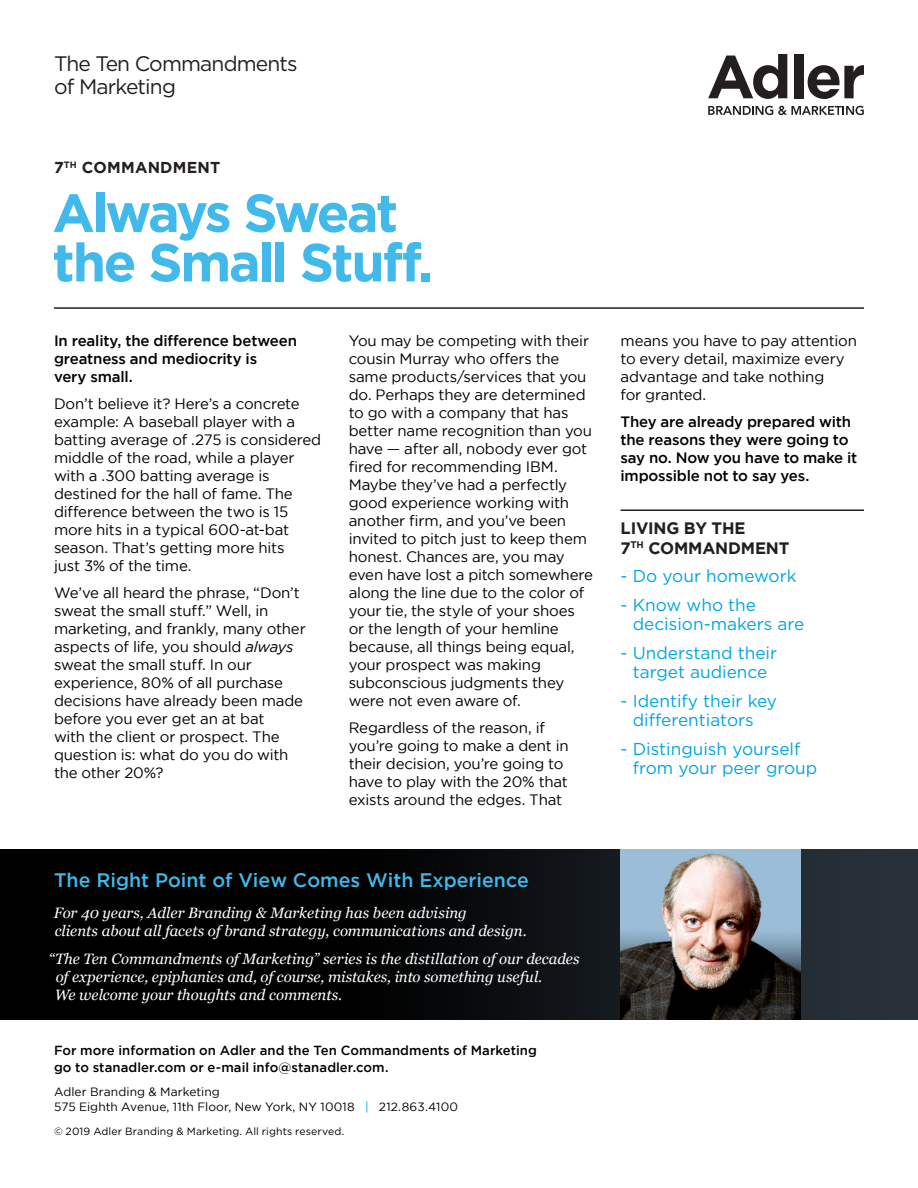
<style>
.page{position:relative;width:918px;height:1188px;background:#fff}
.page>*{position:absolute;margin:0;border:0;box-sizing:border-box;transform-origin:0 0}
.t1{font:700 53.55px/49.5px "Gotham";letter-spacing:-.05em;color:#41b9ea}
.t2{font:21px/23.2px "Gotham";letter-spacing:-.04em;color:#231f20}
.t3{font:500 19.5px "Gotham";color:#41b9ea}
.Body_Sidebar{font:17.25px/19.5px "Gotham";color:#00a5e3}
.Head{font:700 16.5px/19.5px "Gotham";letter-spacing:-.01em;color:#231f20}
.Commadment{font:700 15.75px "Gotham";letter-spacing:.015em;color:#231f20}
.body_gotham{font:15px/18px "Gotham";letter-spacing:-.015em;color:#000}
.body_gotham-2{font:italic 15px/18px "Georgia";color:#fff}
.body_gotham-3{font:500 15px/18px "Gotham";letter-spacing:-.015em;color:#000}
.body_gotham-4{font:500 13.2px/16.5px "Gotham";letter-spacing:.005em;color:#000}
.body_gotham-5{font:12px "Gotham";letter-spacing:.01em;color:#000}
.body_gotham-6{font:10.5px "Gotham";letter-spacing:.01em;color:#000}
.s1{font-style:italic}
.s2{color:#00a5e3}
</style>
<div class="page">
<svg style="left:708px;top:54px;width:79px;height:45px"></svg>
<div style="left:794px;top:54px;width:9px;height:44px;background:#231f20"></div>
<svg style="left:808px;top:65px;width:56px;height:34px"></svg>
<svg style="left:708px;top:106px;width:156px;height:9px"></svg>
<img style="left:0;top:850px;width:918px;height:170px">
<img style="left:621px;top:850px;width:180px;height:170px">
<hr style="left:54px;top:307px;width:810px;height:2px;background:#231f20">
<hr style="left:621px;top:509px;width:243px;height:2px;background:#231f20">
<p class="t2" style="left:54px;top:51px;width:245px">The Ten Commandments of Marketing</p>
<p class="Commadment" style="left:54px;top:158px;width:168px">7<sup>TH</sup> COMMANDMENT</p>
<p class="t1" style="left:52px;top:187px;width:383px">Always Sweat the Small Stuff.</p>
<p class="body_gotham-3" style="left:54px;top:331px;width:244px">In reality, the difference between greatness and mediocrity is<br>very small.</p>
<p class="body_gotham" style="left:54px;top:394px;width:269px">Don’t believe it? Here’s a concrete example: A baseball player with a batting average of .275 is considered middle of the road, while a player with a .300 batting average is destined for the hall of fame. The difference between the two is 15 more hits in a typical 600-at-bat season. That’s getting more hits<br>just 3% of the time.</p>
<p class="body_gotham" style="left:54px;top:583px;width:253px">We’ve all heard the phrase, “Don’t sweat the small stuff.” Well, in marketing, and frankly, many other aspects of life, you should <span class="s1">always </span>sweat the small stuff. In our experience, 80% of all purchase decisions have already been made before you ever get an at bat<br>with the client or prospect. The question is: what do you do with the other 20%?</p>
<p class="body_gotham" style="left:349px;top:331px;width:246px">You may be competing with their cousin Murray who offers the same products/services that you do. Perhaps they are determined to go with a company that has better name recognition than you have — after all, nobody ever got fired for recommending IBM.<br>Maybe they’ve had a perfectly good experience working with another firm, and you’ve been invited to pitch just to keep them honest. Chances are, you may even have lost a pitch somewhere along the line due to the color of your tie, the style of your shoes or the length of your hemline because, all things being equal, your prospect was making subconscious judgments they were not even aware of.</p>
<p class="body_gotham" style="left:349px;top:718px;width:222px">Regardless of the reason, if you’re going to make a dent in their decision, you’re going to have to play with the 20% that exists around the edges. That</p>
<p class="t3" style="left:54px;top:869px;width:477px">The Right Point of View Comes With Experience</p>
<p class="body_gotham-2" style="left:54px;top:903px;width:474px">For 40 years, Adler Branding &amp; Marketing has been advising<br>clients about all facets of brand strategy, communications and design.</p>
<p class="body_gotham-2" style="left:55px;top:950px;width:526px;text-indent:-6px">“The Ten Commandments of Marketing” series is the distillation of our decades of experience, epiphanies and, of course, mistakes, into something useful.<br>We welcome your thoughts and comments.</p>
<p class="body_gotham-4" style="left:54px;top:1042px;width:484px">For more information on Adler and the Ten Commandments of Marketing go to stanadler.com or e-mail info@stanadler.com.</p>
<p class="body_gotham-5" style="left:54px;top:1085px;width:167px">Adler Branding &amp; Marketing</p>
<p class="body_gotham-5" style="left:54px;top:1100px;width:406px">575 Eighth Avenue, 11th Floor, New York, NY 10018 <span class="s2">|</span> 212.863.4100</p>
<p class="body_gotham-6" style="left:54px;top:1124px;width:292px">© 2019 Adler Branding &amp; Marketing. All rights reserved.</p>
<p class="body_gotham" style="left:621px;top:331px;width:238px">means you have to pay attention to every detail, maximize every advantage and take nothing<br>for granted.</p>
<p class="body_gotham-3" style="left:621px;top:412px;width:238px">They are already prepared with the reasons they were going to say no. Now you have to make it impossible not to say yes.</p>
<p class="Head" style="left:621px;top:518px;width:170px">LIVING BY THE<br>7<sup>TH</sup> COMMANDMENT</p>
<p class="Body_Sidebar" style="left:621px;top:566px;width:177px">- Do your homework</p>
<p class="Body_Sidebar" style="left:633px;top:595px;width:173px;text-indent:-12px">- Know who the decision-makers are</p>
<p class="Body_Sidebar" style="left:621px;top:643px;width:158px;text-align:center">- Understand their target audience</p>
<p class="Body_Sidebar" style="left:633px;top:691px;width:146px;text-indent:-12px">- Identify their key differentiators</p>
<p class="Body_Sidebar" style="left:633px;top:739px;width:186px;text-indent:-12px">- Distinguish yourself from your peer group</p>
</div>
